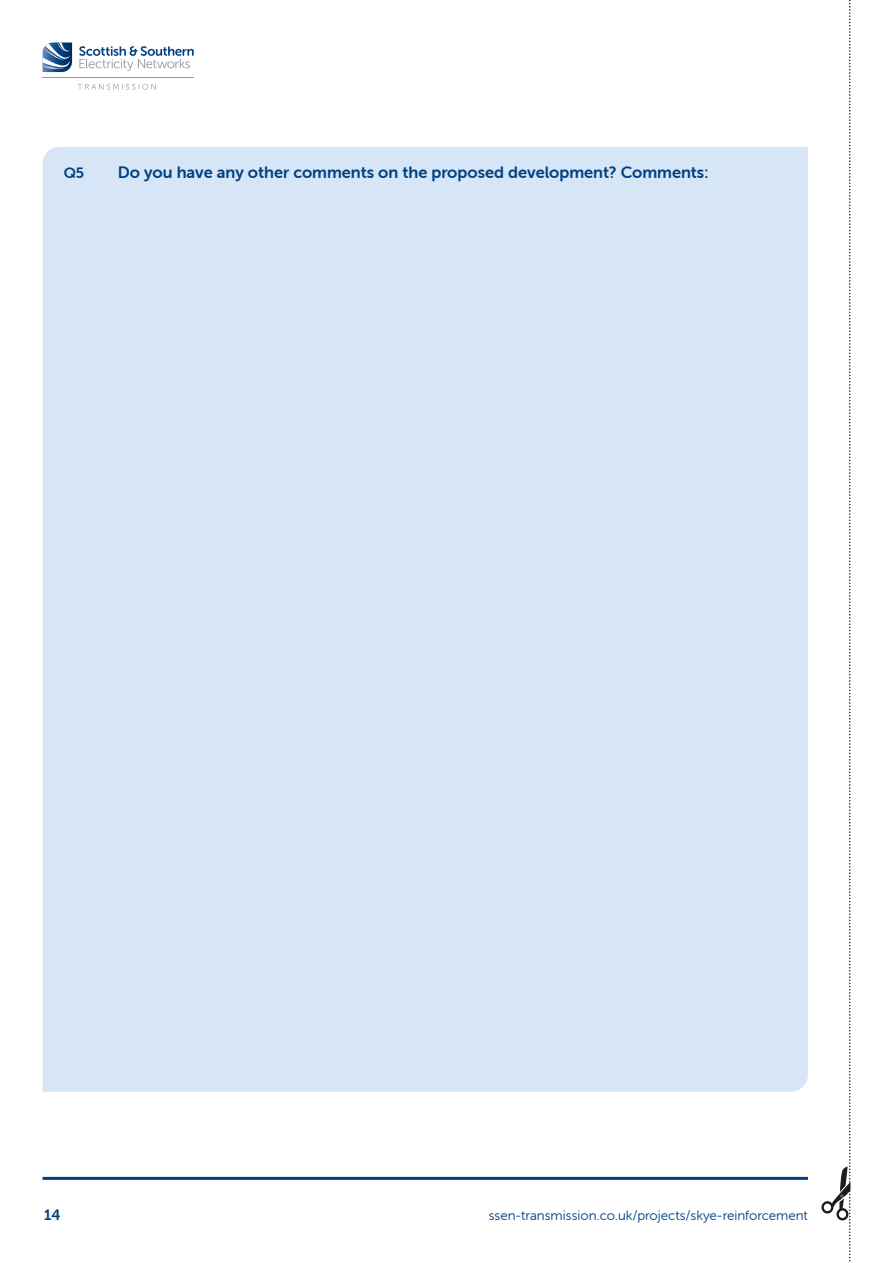
<style>
.page{position:relative;width:893px;height:1263px;background:#fff}
.page>*{position:absolute;margin:0;border:0;box-sizing:border-box;transform-origin:0 0}
.t1{font:16.5px "Museo Sans Rounded 700";color:#004182}
.t2{font:15px "Museo Sans Rounded 700";color:#004182}
.t3{font:13.5px "Museo Sans Rounded 300";color:#004182}
</style>
<div class="page">
<hr style="left:43px;top:1177px;width:765px;height:3px;background:#004182">
<svg style="left:43px;top:43px;width:29px;height:29px"></svg>
<svg style="left:79px;top:46px;width:115px;height:25px"></svg>
<hr style="left:43px;top:78px;width:151px;height:1px;background:#94969a">
<svg style="left:78px;top:84px;width:78px;height:6px"></svg>
<div style="left:43px;top:147px;width:765px;height:945px;background:#d7e6f6"></div>
<svg style="left:821px;top:0;width:30px;height:1262px"></svg>
<p class="t2" style="left:64px;top:165px;width:22px">Q5</p>
<p class="t1" style="left:118px;top:163px;width:592px">Do you have any other comments on the proposed development? Comments:</p>
<p class="t2" style="left:44px;top:1207px;width:18px">14</p>
<p class="t3" style="left:489px;top:1208px;width:321px">ssen-transmission.co.uk/projects/skye-reinforcement</p>
</div>
